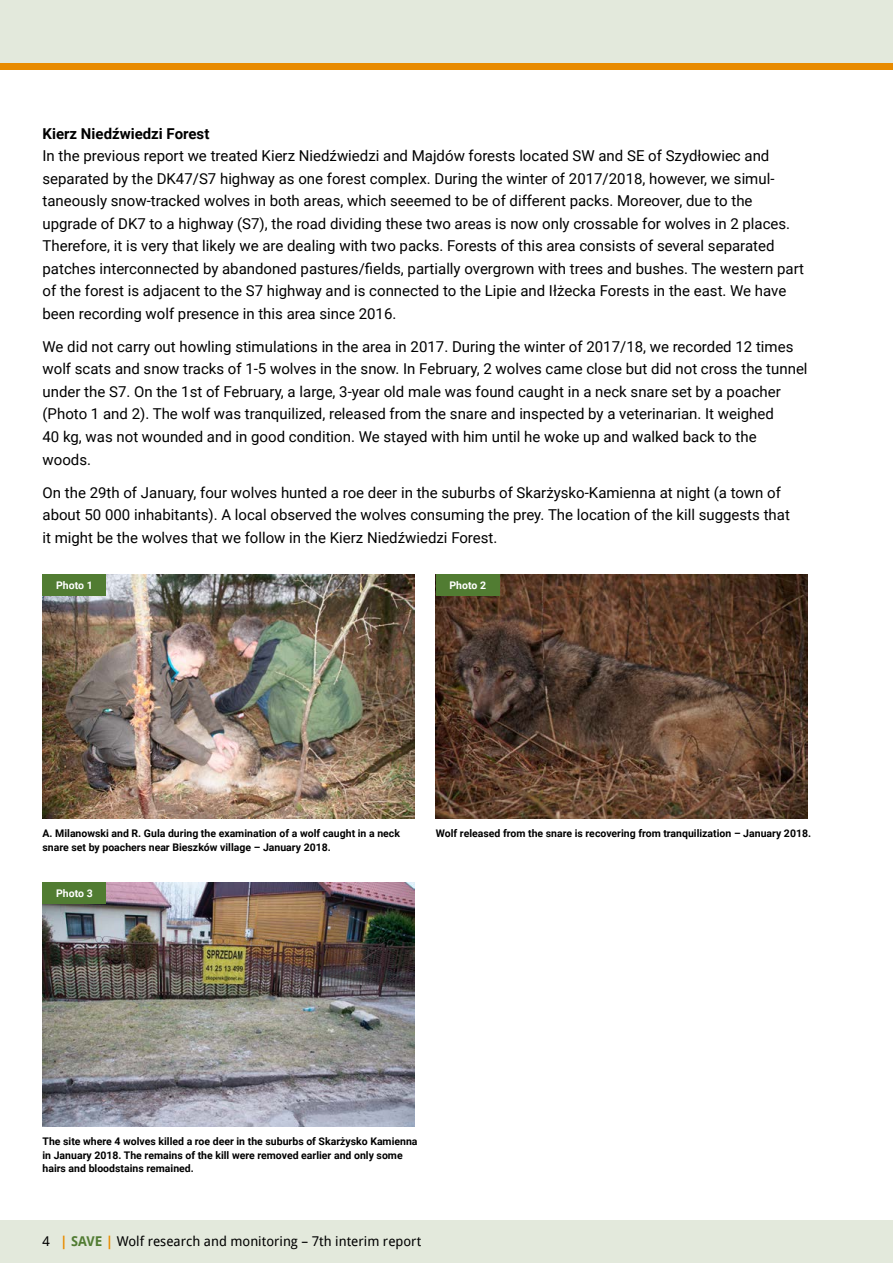
<style>
.page{position:relative;width:893px;height:1263px;background:#fff}
.page>*{position:absolute;margin:0;border:0;box-sizing:border-box;transform-origin:0 0}
.t1{font:15px/22.5px "Roboto";color:#000}
.t2{font:700 15px "Roboto";color:#000}
.t3{font:13.5px "Droid Sans";color:#000}
.t4{font:700 10.5px/13.5px "Roboto";color:#000}
.t5{font:700 10.5px "Roboto";color:#fff}
.s1{font-weight:700;color:#e88b00}
.s2{font-weight:700;color:#517c32}
</style>
<div class="page">
<div style="left:0;top:1220px;width:893px;height:43px;background:#e3e9dc"></div>
<div style="left:0;top:0;width:893px;height:64px;background:#e3e9dc"></div>
<div style="left:0;top:64px;width:893px;height:6px;background:#e88b00"></div>
<img style="left:43px;top:574px;width:372px;height:245px">
<div style="left:43px;top:574px;width:63px;height:21px;background:#517c32"></div>
<img style="left:436px;top:574px;width:372px;height:245px">
<div style="left:436px;top:574px;width:64px;height:21px;background:#517c32"></div>
<img style="left:43px;top:882px;width:372px;height:245px">
<div style="left:43px;top:882px;width:63px;height:22px;background:#517c32"></div>
<p class="t2" style="left:43px;top:123px;width:168px">Kierz Niedźwiedzi Forest</p>
<p class="t1" style="left:43px;top:144px;width:763px">In the previous report we treated Kierz Niedźwiedzi and Majdów forests located SW and SE of Szydłowiec and separated by the DK47/S7 highway as one forest complex. During the winter of 2017/2018, however, we simul&shy;taneously snow-tracked wolves in both areas, which seeemed to be of different packs. Moreover, due to the upgrade of DK7 to a highway (S7), the road dividing these two areas is now only crossable for wolves in 2 places.<br>Therefore, it is very that likely we are dealing with two packs. Forests of this area consists of several separated patches interconnected by abandoned pastures/fields, partially overgrown with trees and bushes. The western part of the forest is adjacent to the S7 highway and is connected to the Lipie and Iłżecka Forests in the east. We have been recording wolf presence in this area since 2016.</p>
<p class="t1" style="left:43px;top:335px;width:767px">We did not carry out howling stimulations in the area in 2017. During the winter of 2017/18, we recorded 12 times wolf scats and snow tracks of 1-5 wolves in the snow. In February, 2 wolves came close but did not cross the tunnel under the S7. On the 1st of February, a large, 3-year old male was found caught in a neck snare set by a poacher (Photo 1 and 2). The wolf was tranquilized, released from the snare and inspected by a veterinarian. It weighed<br>40 kg, was not wounded and in good condition. We stayed with him until he woke up and walked back to the woods.</p>
<p class="t1" style="left:43px;top:480px;width:749px">On the 29th of January, four wolves hunted a roe deer in the suburbs of Skarżysko-Kamienna at night (a town of about 50 000 inhabitants). A local observed the wolves consuming the prey. The location of the kill suggests that it might be the wolves that we follow in the Kierz Niedźwiedzi Forest.</p>
<p class="t5" style="left:56px;top:577px;width:38px">Photo 1</p>
<p class="t5" style="left:449px;top:577px;width:38px">Photo 2</p>
<p class="t4" style="left:43px;top:826px;width:359px">A. Milanowski and R. Gula during the examination of a wolf caught in a neck snare set by poachers near Bieszków village – January 2018.</p>
<p class="t5" style="left:56px;top:886px;width:38px">Photo 3</p>
<p class="t4" style="left:436px;top:826px;width:377px">Wolf released from the snare is recovering from tranquilization – January 2018.</p>
<p class="t4" style="left:43px;top:1134px;width:377px">The site where 4 wolves killed a roe deer in the suburbs of Skarżysko Kamienna in January 2018. The remains of the kill were removed earlier and only some hairs and bloodstains remained.</p>
<p class="t3" style="left:43px;top:1233px;width:380px">4 <span class="s1">|</span> <span class="s2">SAVE</span> <span class="s1">|</span> Wolf research and monitoring – 7th interim report</p>
</div>
